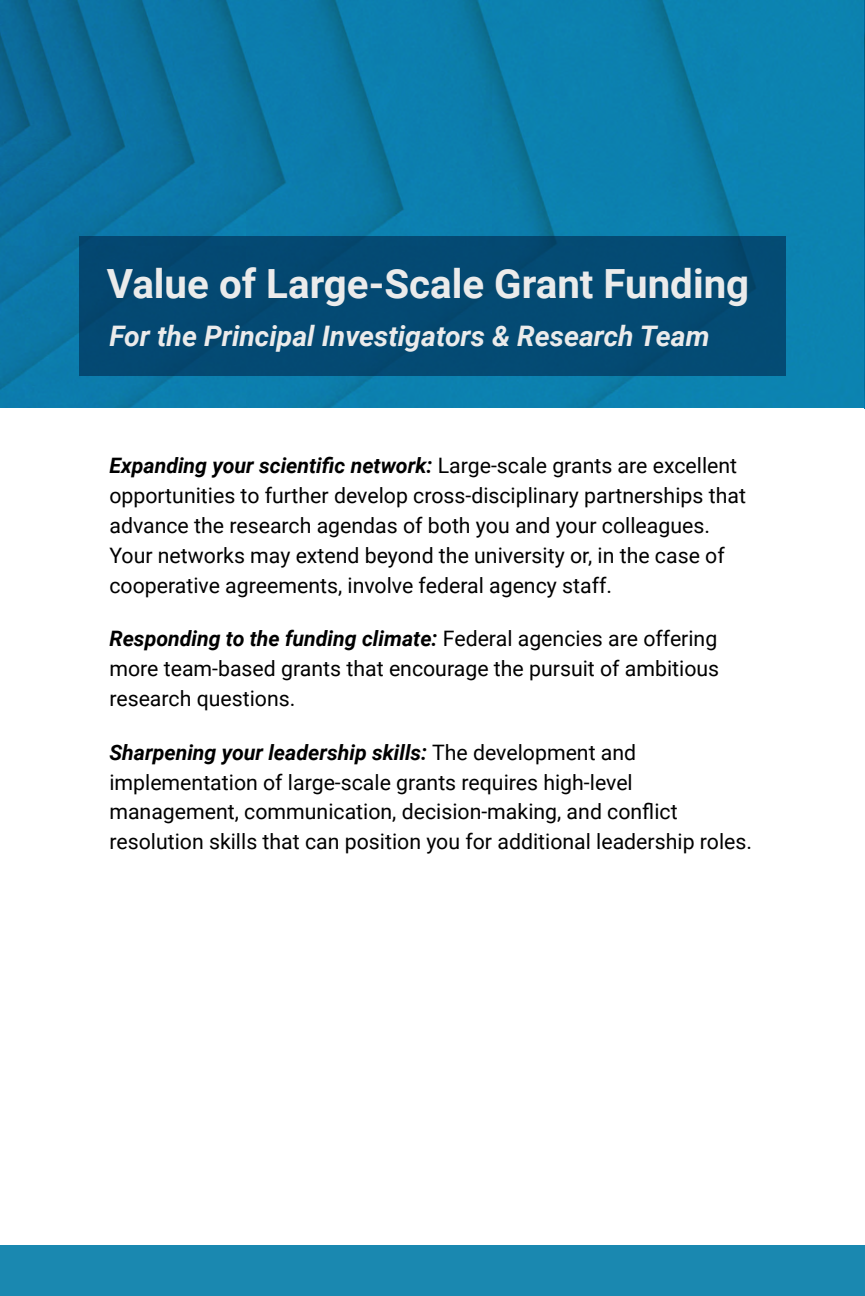
<style>
.page{position:relative;width:865px;height:1296px;background:#fff}
.page>*{position:absolute;margin:0;border:0;box-sizing:border-box;transform-origin:0 0}
.t1{font:700 40.2px "Roboto";color:#ebebeb}
.t2{font:italic 700 28.2px "Roboto";color:#ebebeb}
.t3{font:21.2px/29.8px "Roboto";color:#000}
.s1{font-weight:700;font-style:italic}
</style>
<div class="page">
<img style="left:0;top:0;width:865px;height:408px">
<div style="left:79px;top:237px;width:706px;height:139px;background:#044973"></div>
<div style="left:0;top:1245px;width:864px;height:51px;background:#1a88b0"></div>
<hr style="left:864px;top:1246px;width:1px;height:50px;background:#1a88b0">
<h1 class="t1" style="left:107px;top:268px;width:643px">Value of Large-Scale Grant Funding</h1>
<h2 class="t2" style="left:109px;top:325px;width:601px">For the Principal Investigators &amp; Research Team</h2>
<p class="t3" style="left:109px;top:453px;width:638px"><span class="s1">Expanding your scientific network:</span> Large-scale grants are excellent opportunities to further develop cross-disciplinary partnerships that advance the research agendas of both you and your colleagues.<br>Your networks may extend beyond the university or, in the case of cooperative agreements, involve federal agency staff.</p>
<p class="t3" style="left:109px;top:626px;width:611px;text-align:justify"><span class="s1">Responding to the funding climate:</span> Federal agencies are offering more team-based grants that encourage the pursuit of ambitious research questions.</p>
<p class="t3" style="left:109px;top:740px;width:644px"><span class="s1">Sharpening your leadership skills:</span> The development and implementation of large-scale grants requires high-level management, communication, decision-making, and conflict resolution skills that can position you for additional leadership roles.</p>
</div>
